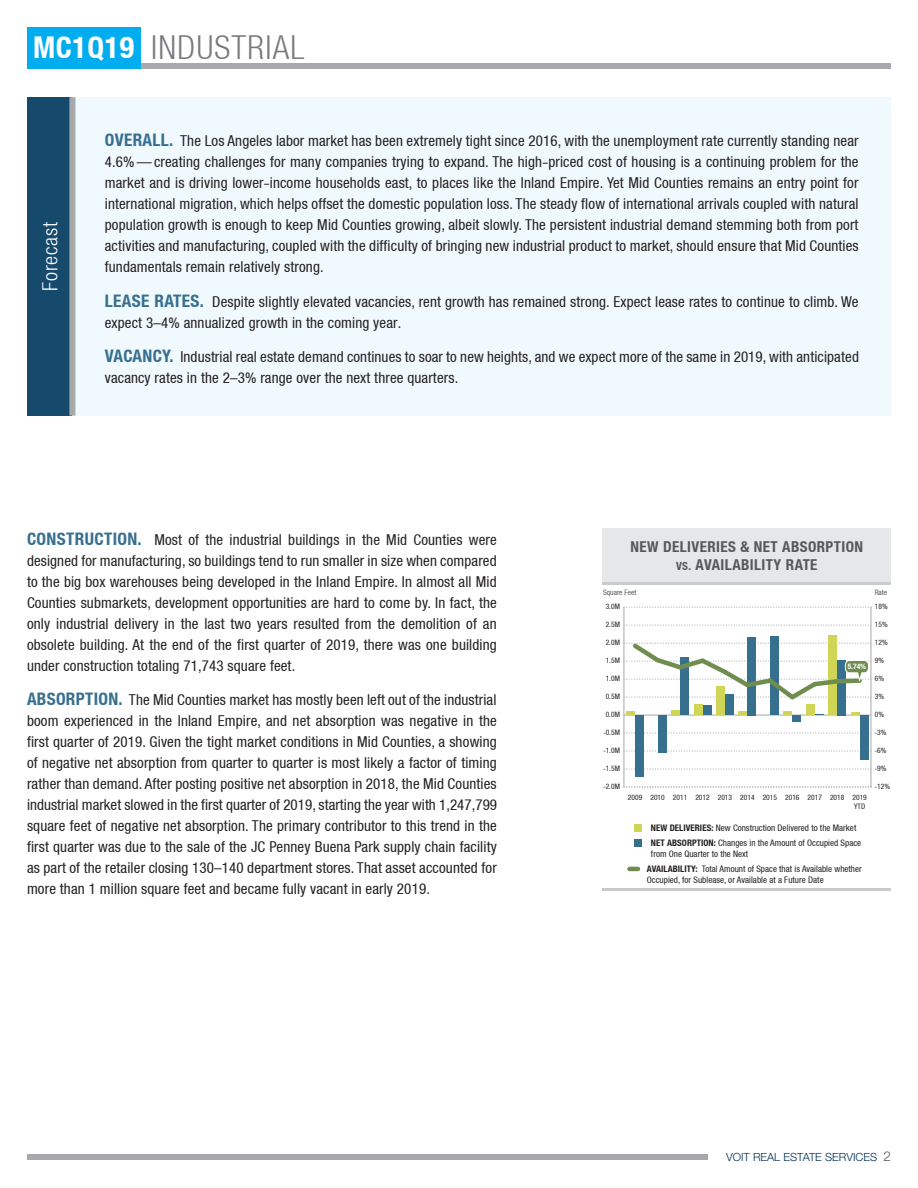
<style>
.page{position:relative;width:918px;height:1188px;background:#fff}
.page>*{position:absolute;margin:0;border:0;box-sizing:border-box;transform-origin:0 0}
.t1{font:300 condensed 33px "Helvetica Neue LT";letter-spacing:.04em;color:#787a7d}
.Section_No_Accent{font:300 condensed 21px "Helvetica Neue LT";color:#fff}
.Copy_Bold_Lead{font:condensed 15px/21px "Helvetica Neue LT";letter-spacing:.01em;color:#231f20;text-align:justify}
.Graph_Title_2{font:700 condensed 15px/18px "Helvetica Neue LT";letter-spacing:.03em;color:#57585a;text-align:center}
.t2{font:300 11.25px "Helvetica Neue LT Std";color:#002e54}
.t3{font:condensed 9px/10.8px "Helvetica Neue LT";letter-spacing:.005em;color:#231f20}
.t4{font:condensed 7.5px/9px "Helvetica Neue LT";color:#231f20}
.t5{font:condensed 7.5px "Helvetica Neue LT";color:#231f20;scale:.5 1}
.t6{font:condensed 7.5px "Helvetica Neue LT";color:#57585a}
.t7{font:700 condensed 7.5px "Helvetica Neue LT";color:#fff}
.s1{font-weight:700;font-size:30px;color:#fff}
.s2{font-weight:700;font-size:17.25px;color:#376f8f}
.s3{font-size:11.25px}
.s4{font-weight:700}
.s5{font-size:13.5px;color:#57585a}
</style>
<div class="page">
<div style="left:27px;top:63px;width:864px;height:6px;background:#a8a9ad"></div>
<div style="left:27px;top:1154px;width:680px;height:5px;background:#a8a9ad"></div>
<div style="left:27px;top:27px;width:113px;height:42px;background:#00aeef"></div>
<div style="left:603px;top:528px;width:288px;height:54px;background:#e6e7e9"></div>
<hr style="left:603px;top:582px;width:288px;height:2px;background:#c9cacc">
<hr style="left:603px;top:889px;width:288px;height:2px;background:#c9cacc">
<svg style="left:629px;top:867px;width:9px;height:4px"></svg>
<div style="left:634px;top:825px;width:8px;height:7px;background:#d0d556"></div>
<div style="left:634px;top:840px;width:8px;height:7px;background:#376f8f"></div>
<hr style="left:624px;top:607px;width:1px;height:180px;background:#a8a9ad">
<svg style="left:624px;top:769px;width:247px;height:1px"></svg>
<svg style="left:624px;top:751px;width:247px;height:1px"></svg>
<svg style="left:624px;top:733px;width:247px;height:1px"></svg>
<hr style="left:624px;top:715px;width:247px;height:1px;background:#a8a9ad">
<svg style="left:624px;top:625px;width:247px;height:1px"></svg>
<svg style="left:624px;top:607px;width:247px;height:1px"></svg>
<hr style="left:871px;top:607px;width:1px;height:180px;background:#a8a9ad">
<div style="left:636px;top:715px;width:8px;height:62px;background:#376f8f"></div>
<div style="left:658px;top:715px;width:8px;height:37px;background:#376f8f"></div>
<div style="left:681px;top:658px;width:8px;height:57px;background:#376f8f"></div>
<div style="left:703px;top:706px;width:8px;height:9px;background:#376f8f"></div>
<div style="left:725px;top:694px;width:9px;height:21px;background:#376f8f"></div>
<div style="left:748px;top:637px;width:8px;height:78px;background:#376f8f"></div>
<div style="left:770px;top:636px;width:8px;height:79px;background:#376f8f"></div>
<div style="left:793px;top:715px;width:8px;height:6px;background:#376f8f"></div>
<div style="left:838px;top:660px;width:8px;height:55px;background:#376f8f"></div>
<div style="left:860px;top:715px;width:8px;height:45px;background:#376f8f"></div>
<svg style="left:627px;top:711px;width:8px;height:4px"></svg>
<div style="left:672px;top:710px;width:8px;height:5px;background:#d0d556"></div>
<div style="left:694px;top:704px;width:8px;height:11px;background:#d0d556"></div>
<div style="left:716px;top:687px;width:9px;height:28px;background:#d0d556"></div>
<svg style="left:739px;top:712px;width:8px;height:3px"></svg>
<svg style="left:784px;top:711px;width:8px;height:4px"></svg>
<div style="left:806px;top:704px;width:8px;height:11px;background:#d0d556"></div>
<div style="left:829px;top:636px;width:8px;height:79px;background:#d0d556"></div>
<svg style="left:851px;top:713px;width:8px;height:2px"></svg>
<svg style="left:624px;top:787px;width:248px;height:1px"></svg>
<svg style="left:624px;top:640px;width:248px;height:63px"></svg>
<div style="left:27px;top:97px;width:45px;height:319px;background:#164a6d"></div>
<div style="left:72px;top:97px;width:819px;height:319px;background:#f0f9fd"></div>
<div style="left:69px;top:97px;width:6px;height:319px;background:#a8a9ad"></div>
<h1 class="t1" style="left:33px;top:28px;width:273px"><span class="s1">MC1Q19</span> INDUSTRIAL</h1>
<p class="Section_No_Accent" style="left:38px;top:291px;width:71px;rotate:-90deg">FORECAST</p>
<p class="Copy_Bold_Lead" style="left:105px;top:130px;width:755px"><span class="s2">OVERALL.</span> The Los Angeles labor market has been extremely tight since 2016, with the unemployment rate currently standing near 4.6%—creating challenges for many companies trying to expand. The high-priced cost of housing is a continuing problem for the market and is driving lower-income households east, to places like the Inland Empire. Yet Mid Counties remains an entry point for international migration, which helps offset the domestic population loss. The steady flow of international arrivals coupled with natural population growth is enough to keep Mid Counties growing, albeit slowly. The persistent industrial demand stemming both from port activities and manufacturing, coupled with the difficulty of bringing new industrial product to market, should ensure that Mid Counties fundamentals remain relatively strong.</p>
<p class="Copy_Bold_Lead" style="left:105px;top:291px;width:755px"><span class="s2">LEASE RATES.</span> Despite slightly elevated vacancies, rent growth has remained strong. Expect lease rates to continue to climb. We expect 3–4% annualized growth in the coming year.</p>
<p class="Copy_Bold_Lead" style="left:105px;top:346px;width:756px"><span class="s2">VACANCY.</span> Industrial real estate demand continues to soar to new heights, and we expect more of the same in 2019, with anticipated vacancy rates in the 2–3% range over the next three quarters.</p>
<p class="Copy_Bold_Lead" style="left:27px;top:529px;width:471px"><span class="s2">CONSTRUCTION.</span> Most of the industrial buildings in the Mid Counties were designed for manufacturing, so buildings tend to run smaller in size when compared to the big box warehouses being developed in the Inland Empire. In almost all Mid Counties submarkets, development opportunities are hard to come by. In fact, the only industrial delivery in the last two years resulted from the demolition of an obsolete building. At the end of the first quarter of 2019, there was one building under construction totaling 71,743 square feet.</p>
<p class="Copy_Bold_Lead" style="left:27px;top:689px;width:472px"><span class="s2">ABSORPTION.</span> The Mid Counties market has mostly been left out of the industrial boom experienced in the Inland Empire, and net absorption was negative in the first quarter of 2019. Given the tight market conditions in Mid Counties, a showing of negative net absorption from quarter to quarter is most likely a factor of timing rather than demand. After posting positive net absorption in 2018, the Mid Counties industrial market slowed in the first quarter of 2019, starting the year with 1,247,799 square feet of negative net absorption. The primary contributor to this trend in the first quarter was due to the sale of the JC Penney Buena Park supply chain facility as part of the retailer closing 130–140 department stores. That asset accounted for more than 1 million square feet and became fully vacant in early 2019.</p>
<p class="Graph_Title_2" style="left:630px;top:538px;width:234px">NEW DELIVERIES &amp; NET ABSORPTION<br><span class="s3">VS.</span> AVAILABILITY RATE</p>
<p class="t6" style="left:603px;top:588px;width:35px">Square Feet</p>
<p class="t6" style="left:875px;top:588px;width:14px">Rate</p>
<p class="t4" style="left:606px;top:602px;width:16px">3.0M</p>
<p class="t4" style="left:875px;top:602px;width:14px">18%</p>
<p class="t4" style="left:606px;top:620px;width:16px">2.5M</p>
<p class="t4" style="left:875px;top:620px;width:14px">15%</p>
<p class="t4" style="left:606px;top:638px;width:16px">2.0M</p>
<p class="t4" style="left:875px;top:638px;width:14px">12%</p>
<p class="t4" style="left:606px;top:656px;width:16px">1.5M</p>
<p class="t7" style="left:848px;top:662px;width:20px">5.74%</p>
<p class="t4" style="left:875px;top:656px;width:11px">9%</p>
<p class="t4" style="left:606px;top:674px;width:16px">1.0M</p>
<p class="t4" style="left:875px;top:674px;width:11px">6%</p>
<p class="t4" style="left:606px;top:692px;width:16px">0.5M</p>
<p class="t4" style="left:875px;top:692px;width:11px">3%</p>
<p class="t4" style="left:606px;top:710px;width:16px">0.0M</p>
<p class="t4" style="left:875px;top:710px;width:11px">0%</p>
<p class="t5" style="left:603px;top:728px;width:35px">-0.5M</p>
<p class="t5" style="left:875px;top:728px;width:25px">-3%</p>
<p class="t5" style="left:603px;top:746px;width:35px">-1.0M</p>
<p class="t5" style="left:875px;top:746px;width:25px">-6%</p>
<p class="t5" style="left:603px;top:764px;width:35px">-1.5M</p>
<p class="t5" style="left:875px;top:764px;width:25px">-9%</p>
<p class="t5" style="left:603px;top:782px;width:35px">-2.0M</p>
<p class="t5" style="left:875px;top:782px;width:32px">-12%</p>
<p class="t4" style="left:628px;top:793px;width:218px">2009 2010 2011 2012 2013 2014 2015 2016 2017 2018</p>
<p class="t4" style="left:853px;top:793px;width:16px">2019<br>YTD</p>
<p class="t3" style="left:651px;top:821px;width:212px;line-height:15px"><span class="s4">NEW DELIVERIES:</span> New Construction Delivered to the Market<br><span class="s4">NET ABSORPTION:</span> Changes in the Amount of Occupied Space</p>
<p class="t3" style="left:651px;top:848px;width:99px">from One Quarter to the Next</p>
<p class="t3" style="left:647px;top:863px;width:217px"><span class="s4">AVAILABILITY:</span> Total Amount of Space that is Available whether<br>Occupied, for Sublease, or Available at a Future Date</p>
<p class="t2" style="left:726px;top:1150px;width:166px">VOIT REAL ESTATE SERVICES <span class="s5">2</span></p>
</div>
